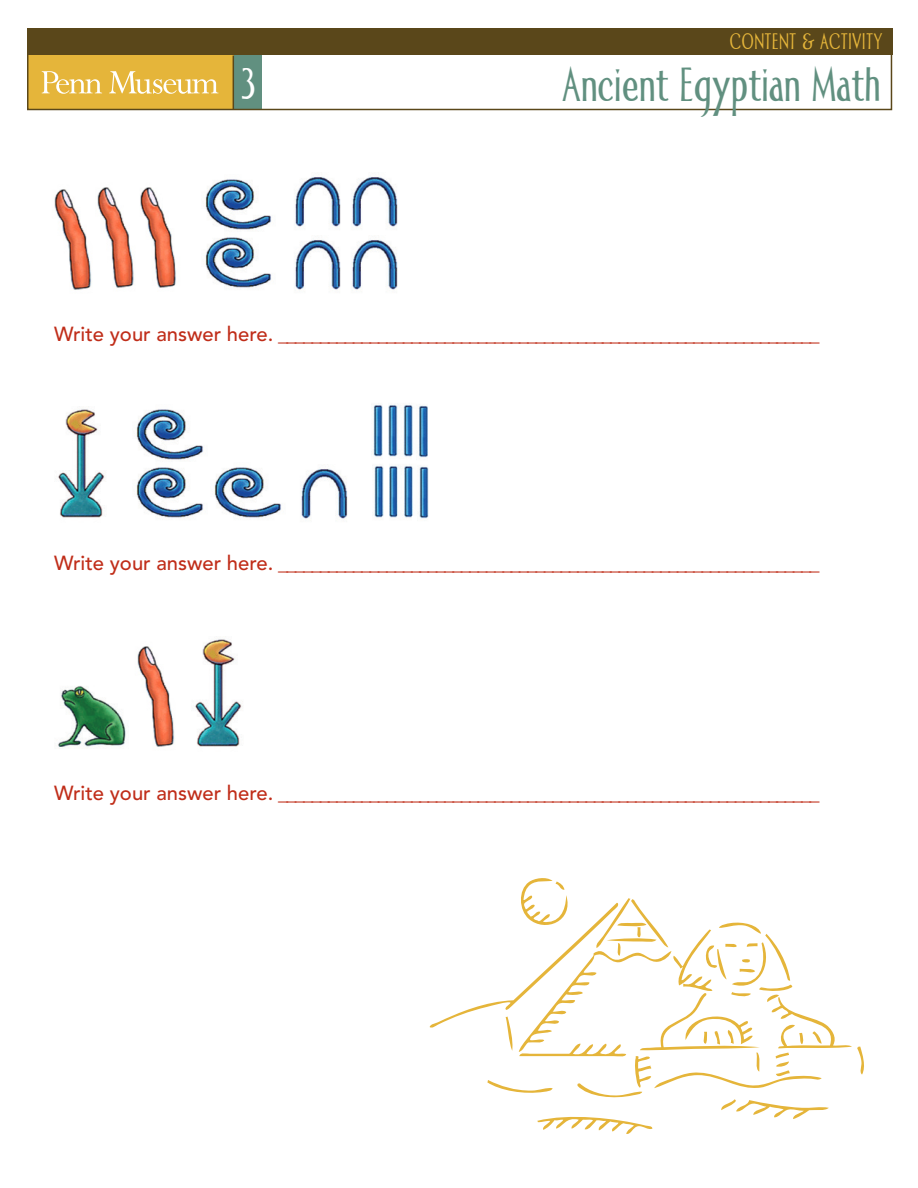
<style>
.page{position:relative;width:918px;height:1188px;background:#fff}
.page>*{position:absolute;margin:0;border:0;box-sizing:border-box;transform-origin:0 0}
.t1{font:48px "Allise";color:#619080}
.t2{font:45px "Allise";color:#fff}
.t3{font:22.5px "Allise";letter-spacing:.015em;color:#e5b53a}
.t4{font:500 20.25px "Avenir";color:#c02d19}
</style>
<div class="page">
<img style="left:97px;top:187px;width:79px;height:101px">
<div style="left:232px;top:47px;width:30px;height:63px;background:#619080"></div>
<div style="left:27px;top:54px;width:207px;height:56px;background:#e5b53a"></div>
<div style="left:27px;top:28px;width:865px;height:28px;background:#5a471a"></div>
<svg style="left:42px;top:71px;width:60px;height:23px"></svg>
<svg style="left:109px;top:71px;width:109px;height:23px"></svg>
<hr style="left:233px;top:56px;width:1px;height:54px;background:#5a471a">
<div style="left:27px;top:28px;width:865px;height:82px;border:2px solid #5a471a"></div>
<img style="left:54px;top:189px;width:38px;height:101px">
<img style="left:205px;top:179px;width:67px;height:109px">
<img style="left:295px;top:177px;width:103px;height:50px">
<img style="left:295px;top:240px;width:103px;height:50px">
<img style="left:58px;top:409px;width:47px;height:109px">
<img style="left:136px;top:409px;width:68px;height:111px">
<img style="left:214px;top:467px;width:68px;height:53px">
<img style="left:301px;top:469px;width:47px;height:50px">
<img style="left:374px;top:465px;width:55px;height:54px">
<img style="left:373px;top:405px;width:55px;height:53px">
<img style="left:58px;top:686px;width:68px;height:63px">
<img style="left:137px;top:646px;width:38px;height:101px">
<img style="left:195px;top:639px;width:47px;height:108px">
<svg style="left:430px;top:878px;width:434px;height:256px"></svg>
<p class="t2" style="left:240px;top:59px;width:18px">3</p>
<p class="t3" style="left:730px;top:29px;width:154px">CONTENT &amp; ACTIVITY</p>
<p class="t1" style="left:562px;top:58px;width:320px">Ancient Egyptian Math</p>
<p class="t4" style="left:54px;top:322px;width:767px">Write your answer here. _________________________________________________________________</p>
<p class="t4" style="left:54px;top:552px;width:767px">Write your answer here. _________________________________________________________________</p>
<p class="t4" style="left:54px;top:781px;width:767px">Write your answer here. _________________________________________________________________</p>
</div>
